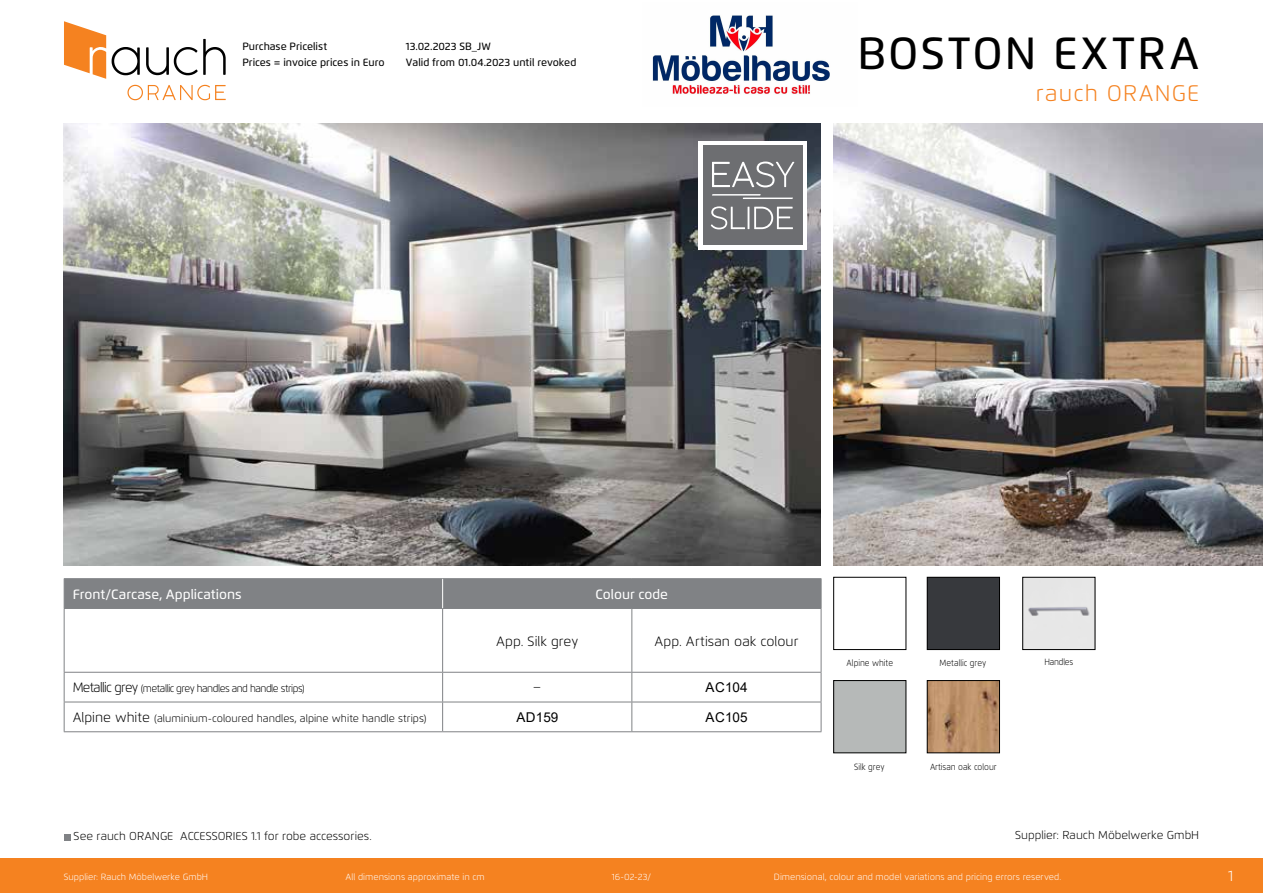
<style>
.page{position:relative;width:1263px;height:893px;background:#fff}
.page>*{position:absolute;margin:0;border:0;box-sizing:border-box;transform-origin:0 0}
.t1{font:500 45px "Flexo";letter-spacing:.055em;color:#000}
.t2{font:300 22.5px "Flexo";letter-spacing:.05em;color:#f58220}
.t3{font:300 15px "Flexo";color:#fff}
.t4{font:500 13.5px "Flexo";color:#fff}
.t5{font:300 13.5px "Flexo";color:#000}
.t6{font:13.5px "Arial";letter-spacing:.01em;color:#000}
.t7{font:300 11.55px "Flexo";color:#000}
.t8{font:500 10.5px "Flexo";color:#000}
.t9{font:300 10.5px "Flexo";color:#000}
.t10{font:300 10.5px "Flexo";letter-spacing:-.05em;color:#000;scale:.95 1}
.t11{font:300 9px "Flexo";color:#fff}
.t12{font:300 9px "Flexo";color:#000;scale:.9 1}
.t13{font:300 9px "Flexo";letter-spacing:-.02em;color:#000;scale:.9 1}
.s1{font-size:13.5px}
</style>
<div class="page">
<div style="left:0;top:859px;width:1263px;height:34px;background:#f58220"></div>
<svg style="left:112px;top:47px;width:28px;height:28px"></svg>
<svg style="left:146px;top:39px;width:80px;height:36px"></svg>
<svg style="left:127px;top:85px;width:99px;height:15px"></svg>
<svg style="left:64px;top:21px;width:42px;height:58px"></svg>
<img style="left:64px;top:123px;width:757px;height:443px">
<img style="left:833px;top:123px;width:430px;height:443px">
<div style="left:64px;top:834px;width:7px;height:7px;background:#808285"></div>
<div style="left:833px;top:577px;width:73px;height:73px;border:1px solid #000"></div>
<hr style="left:64px;top:608px;width:379px;height:1px;background:#808285">
<hr style="left:443px;top:608px;width:189px;height:1px;background:#808285">
<hr style="left:632px;top:608px;width:189px;height:1px;background:#808285">
<hr style="left:64px;top:578px;width:379px;height:1px;background:#808285">
<hr style="left:443px;top:578px;width:189px;height:1px;background:#808285">
<hr style="left:632px;top:578px;width:189px;height:1px;background:#808285">
<hr style="left:64px;top:609px;width:1px;height:63px;background:#808285">
<hr style="left:442px;top:609px;width:1px;height:63px;background:#808285">
<hr style="left:631px;top:609px;width:1px;height:63px;background:#808285">
<hr style="left:821px;top:609px;width:1px;height:63px;background:#808285">
<hr style="left:64px;top:672px;width:379px;height:1px;background:#808285">
<hr style="left:443px;top:672px;width:189px;height:1px;background:#808285">
<hr style="left:632px;top:672px;width:189px;height:1px;background:#808285">
<hr style="left:64px;top:702px;width:379px;height:1px;background:#808285">
<svg style="left:64px;top:673px;width:1px;height:58px"></svg>
<hr style="left:443px;top:702px;width:189px;height:1px;background:#808285">
<svg style="left:442px;top:673px;width:1px;height:58px"></svg>
<hr style="left:632px;top:702px;width:189px;height:1px;background:#808285">
<svg style="left:631px;top:673px;width:1px;height:58px"></svg>
<svg style="left:821px;top:673px;width:1px;height:58px"></svg>
<hr style="left:64px;top:731px;width:379px;height:1px;background:#808285">
<hr style="left:443px;top:731px;width:189px;height:1px;background:#808285">
<hr style="left:632px;top:731px;width:189px;height:1px;background:#808285">
<div style="left:64px;top:579px;width:758px;height:29px;background:#808285"></div>
<div style="left:929px;top:579px;width:69px;height:69px;background:#37393d"></div>
<div style="left:927px;top:577px;width:73px;height:73px;border:1px solid #000"></div>
<img style="left:1024px;top:579px;width:69px;height:69px">
<div style="left:1022px;top:577px;width:73px;height:73px;border:1px solid #000"></div>
<div style="left:833px;top:680px;width:73px;height:73px;border:1px solid #000"></div>
<div style="left:698px;top:141px;width:109px;height:109px;background:#fff"></div>
<div style="left:703px;top:146px;width:99px;height:99px;background:#6d6e71"></div>
<svg style="left:711px;top:206px;width:82px;height:23px"></svg>
<svg style="left:712px;top:162px;width:82px;height:25px"></svg>
<svg style="left:712px;top:194px;width:81px;height:5px"></svg>
<img style="left:929px;top:682px;width:69px;height:69px">
<div style="left:927px;top:680px;width:73px;height:73px;border:1px solid #000"></div>
<img style="left:652px;top:15px;width:178px;height:79px">
<p class="t8" style="left:242px;top:40px;width:86px">Purchase Pricelist</p>
<p class="t8" style="left:406px;top:40px;width:86px">13.02.2023 SB_JW</p>
<p class="t8" style="left:242px;top:56px;width:144px">Prices = invoice prices in Euro</p>
<p class="t8" style="left:406px;top:56px;width:172px">Valid from 01.04.2023 until revoked</p>
<h1 class="t1" style="left:857px;top:26px;width:343px">BOSTON EXTRA</h1>
<h2 class="t2" style="left:1036px;top:79px;width:165px">rauch ORANGE</h2>
<h3 class="t4" style="left:73px;top:586px;width:170px">Front/Carcase, Applications</h3>
<h3 class="t4" style="left:596px;top:586px;width:74px">Colour code</h3>
<h3 class="t5" style="left:496px;top:633px;width:84px">App. Silk grey</h3>
<h3 class="t5" style="left:655px;top:633px;width:145px">App. Artisan oak colour</h3>
<p class="t10" style="left:73px;top:682px;width:246px"><span class="s1">Metallic grey</span> (metallic grey handles and handle strips)</p>
<h3 class="t5" style="left:533px;top:680px;width:10px">–</h3>
<h3 class="t6" style="left:706px;top:678px;width:43px">AC104</h3>
<p class="t9" style="left:73px;top:712px;width:355px"><span class="s1">Alpine white</span> (aluminium-coloured handles, alpine white handle strips)</p>
<h3 class="t6" style="left:516px;top:708px;width:43px">AD159</h3>
<h3 class="t6" style="left:706px;top:708px;width:43px">AC105</h3>
<p class="t12" style="left:846px;top:657px;width:53px">Alpine white</p>
<p class="t12" style="left:939px;top:658px;width:53px">Metallic grey</p>
<p class="t13" style="left:1044px;top:657px;width:34px">Handles</p>
<p class="t12" style="left:854px;top:761px;width:35px">Silk grey</p>
<p class="t12" style="left:930px;top:761px;width:76px">Artisan oak colour</p>
<p class="t7" style="left:74px;top:829px;width:300px">See rauch ORANGE ACCESSORIES 1.1 for robe accessories.</p>
<p class="t7" style="left:1015px;top:828px;width:185px">Supplier: Rauch Möbelwerke GmbH</p>
<p class="t11" style="left:64px;top:871px;width:146px">Supplier: Rauch Möbelwerke GmbH</p>
<p class="t11" style="left:346px;top:871px;width:141px">All dimensions approximate in cm</p>
<p class="t11" style="left:612px;top:871px;width:41px">16-02-23/</p>
<p class="t11" style="left:774px;top:871px;width:289px">Dimensional, colour and model variations and pricing errors reserved.</p>
<h3 class="t3" style="left:1228px;top:866px;width:7px">1</h3>
</div>
